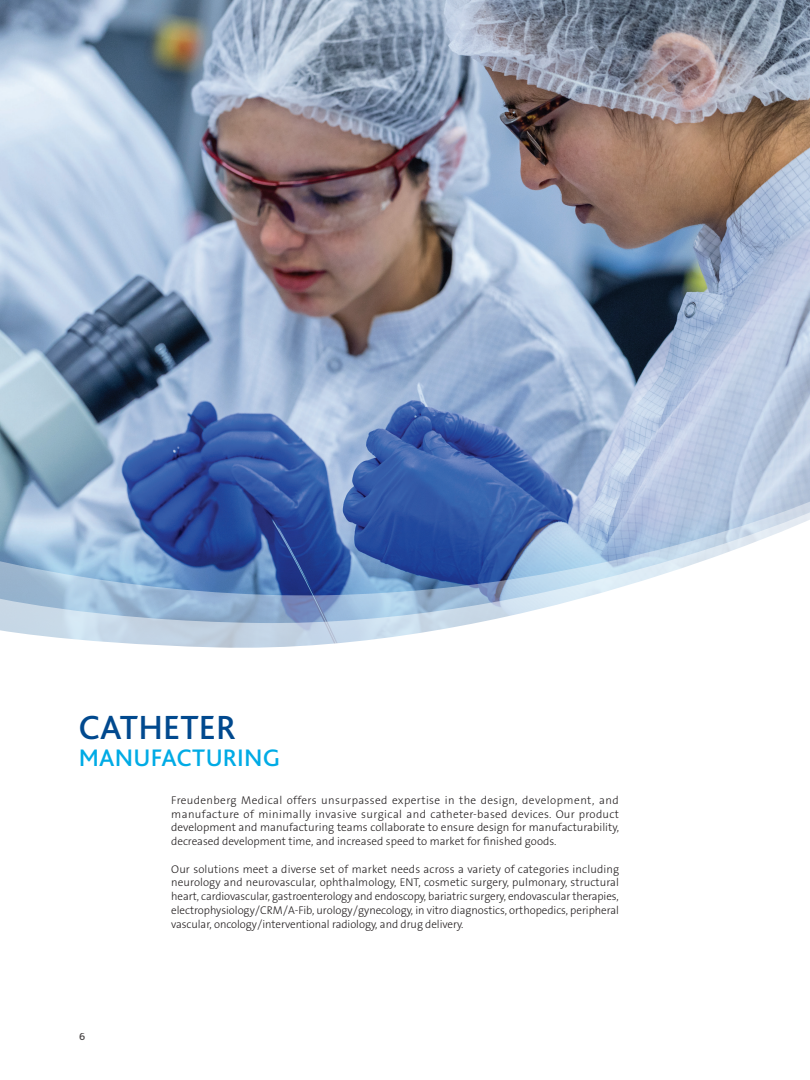
<style>
.page{position:relative;width:810px;height:1080px;background:#fff}
.page>*{position:absolute;margin:0;border:0;box-sizing:border-box;transform-origin:0 0}
.Headline_Product_1{font:500 35px "Bliss Pro";letter-spacing:.005em;color:#01498e}
.Headline_Product_Sec{font:500 25px "Bliss Pro";letter-spacing:.005em;color:#00abe5}
.Copy{font:300 11.25px/13.8px "The Sans B W3";letter-spacing:-.005em;color:#231f20;text-align:justify}
.t1{font:600 11.25px "The Sans B W6";color:#231f20}
</style>
<div class="page">
<img style="left:0;top:0;width:810px;height:497px">
<svg style="left:0;top:497px;width:810px;height:5px;background:#6d8abf"></svg>
<svg style="left:0;top:502px;width:810px;height:10px;background:#6c88bd"></svg>
<svg style="left:0;top:512px;width:810px;height:8px;background:#6e89be"></svg>
<svg style="left:0;top:520px;width:808px;height:128px"></svg>
<p class="Headline_Product_1" style="left:79px;top:705px;width:159px">CATHETER</p>
<p class="Headline_Product_Sec" style="left:79px;top:743px;width:203px">MANUFACTURING</p>
<p class="Copy" style="left:171px;top:793px;width:449px">Freudenberg Medical offers unsurpassed expertise in the design, development, and manufacture of minimally invasive surgical and catheter-based devices. Our product development and manufacturing teams collaborate to ensure design for manufacturability, decreased development time, and increased speed to market for finished goods.</p>
<p class="Copy" style="left:171px;top:862px;width:449px">Our solutions meet a diverse set of market needs across a variety of categories including neurology and neurovascular, ophthalmology, ENT, cosmetic surgery, pulmonary, structural heart, cardiovascular, gastroenterology and endoscopy, bariatric surgery, endovascular therapies, electrophysiology/CRM/A-Fib, urology/gynecology, in vitro diagnostics, orthopedics, peripheral vascular, oncology/interventional radiology, and drug delivery.</p>
<p class="t1" style="left:79px;top:1029px;width:8px">6</p>
</div>
